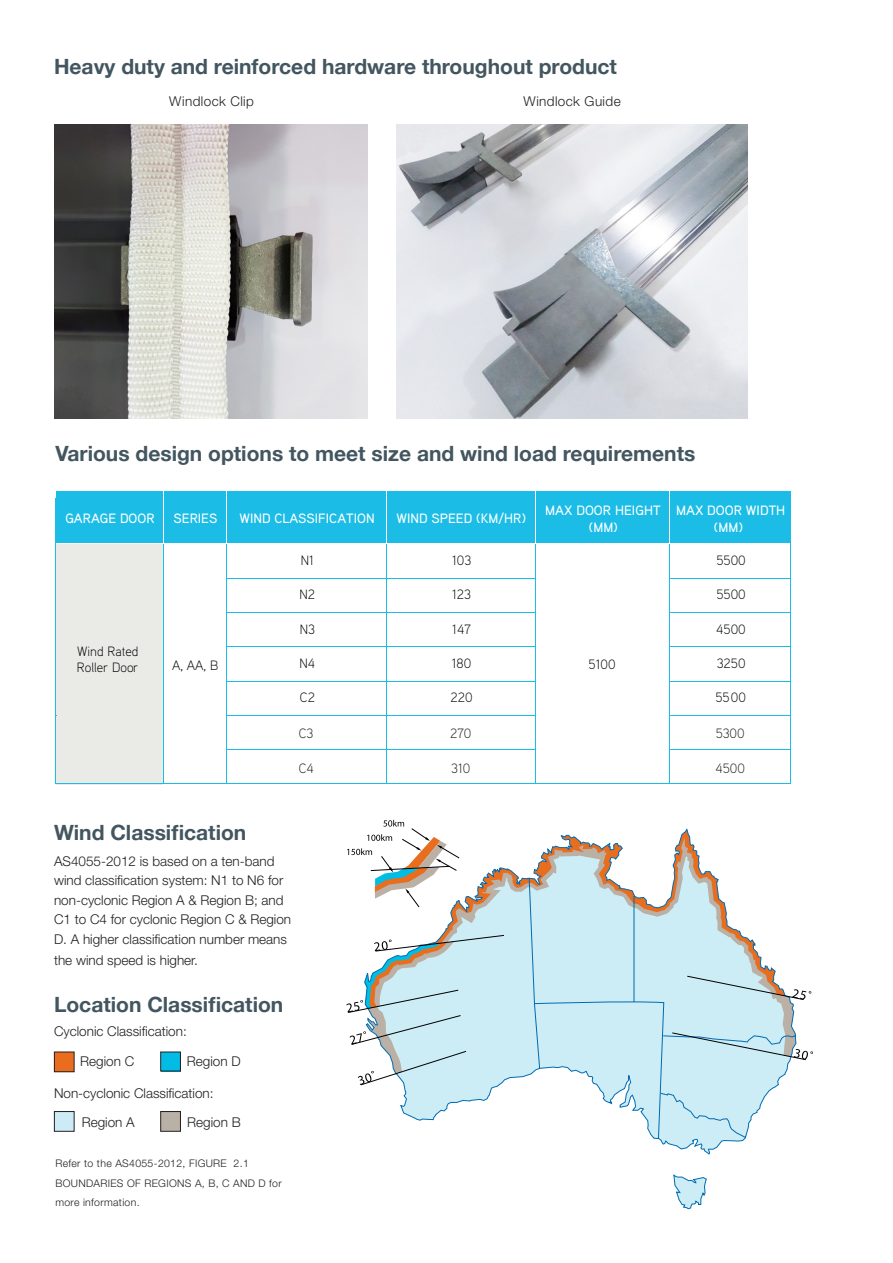
<style>
.page{position:relative;width:893px;height:1263px;background:#fff}
.page>*{position:absolute;margin:0;border:0;box-sizing:border-box;transform-origin:0 0}
.t1{font:700 21px "Helvetica Neue";color:#435660}
.copy{font:300 13.5px/19.5px "Helvetica Neue LT Std";color:#231f20}
.t2{font:500 13.5px "Aaux Pro";color:#fff}
.t3{font:300 13.5px/16.2px "Aaux Pro";color:#040503}
.copy-2{font:300 13.5px "Helvetica Neue LT Std";letter-spacing:.03em;color:#231f20}
.t4{font:300 13.5px "Aaux Pro";color:#231f20}
.copy-3{font:300 10.5px/19.5px "Helvetica Neue LT Std";letter-spacing:.03em;color:#231f20}
</style>
<div class="page">
<img style="left:54px;top:124px;width:314px;height:294px">
<img style="left:397px;top:124px;width:350px;height:294px">
<div style="left:54px;top:1052px;width:20px;height:20px;background:#ea6d1f"></div>
<div style="left:54px;top:1052px;width:21px;height:20px;border:1px solid #231f20"></div>
<div style="left:161px;top:1052px;width:19px;height:19px;background:#02bce5"></div>
<div style="left:160px;top:1052px;width:21px;height:19px;border:1px solid #231f20"></div>
<div style="left:54px;top:1111px;width:20px;height:20px;background:#ccebf7"></div>
<div style="left:54px;top:1111px;width:21px;height:21px;border:1px solid #231f20"></div>
<div style="left:161px;top:1111px;width:19px;height:20px;background:#bab1a6"></div>
<div style="left:160px;top:1111px;width:21px;height:21px;border:1px solid #231f20"></div>
<svg style="left:673px;top:1174px;width:34px;height:35px"></svg>
<svg style="left:399px;top:828px;width:380px;height:327px"></svg>
<svg style="left:346px;top:935px;width:467px;height:150px"></svg>
<svg style="left:347px;top:820px;width:113px;height:88px"></svg>
<div style="left:56px;top:491px;width:107px;height:52px;background:#1bbde7"></div>
<div style="left:163px;top:491px;width:63px;height:52px;background:#1bbde7"></div>
<div style="left:227px;top:491px;width:159px;height:52px;background:#1bbde7"></div>
<div style="left:387px;top:491px;width:148px;height:52px;background:#1bbde7"></div>
<div style="left:535px;top:491px;width:135px;height:52px;background:#1bbde7"></div>
<div style="left:670px;top:491px;width:120px;height:52px;background:#1bbde7"></div>
<hr style="left:163px;top:491px;width:1px;height:52px;background:#fff">
<hr style="left:535px;top:491px;width:1px;height:52px;background:#fff">
<hr style="left:670px;top:491px;width:1px;height:52px;background:#fff">
<div style="left:56px;top:544px;width:107px;height:241px;background:#eaeae7"></div>
<hr style="left:55px;top:498px;width:1px;height:87px;background:#1bbde7">
<hr style="left:163px;top:544px;width:1px;height:34px;background:#1bbde7">
<hr style="left:226px;top:544px;width:1px;height:34px;background:#1bbde7">
<hr style="left:386px;top:544px;width:1px;height:34px;background:#1bbde7">
<hr style="left:535px;top:544px;width:1px;height:34px;background:#1bbde7">
<hr style="left:670px;top:544px;width:1px;height:34px;background:#1bbde7">
<hr style="left:790px;top:491px;width:1px;height:87px;background:#1bbde7">
<hr style="left:227px;top:578px;width:159px;height:1px;background:#1bbde7">
<hr style="left:387px;top:578px;width:148px;height:1px;background:#1bbde7">
<hr style="left:670px;top:578px;width:120px;height:1px;background:#1bbde7">
<hr style="left:55px;top:584px;width:1px;height:34px;background:#1bbde7">
<hr style="left:163px;top:578px;width:1px;height:34px;background:#1bbde7">
<hr style="left:226px;top:578px;width:1px;height:34px;background:#1bbde7">
<hr style="left:386px;top:578px;width:1px;height:34px;background:#1bbde7">
<hr style="left:535px;top:578px;width:1px;height:34px;background:#1bbde7">
<hr style="left:670px;top:578px;width:1px;height:34px;background:#1bbde7">
<hr style="left:790px;top:578px;width:1px;height:34px;background:#1bbde7">
<hr style="left:227px;top:612px;width:159px;height:1px;background:#1bbde7">
<hr style="left:387px;top:612px;width:148px;height:1px;background:#1bbde7">
<hr style="left:670px;top:612px;width:120px;height:1px;background:#1bbde7">
<hr style="left:55px;top:617px;width:1px;height:34px;background:#1bbde7">
<hr style="left:163px;top:613px;width:1px;height:34px;background:#1bbde7">
<hr style="left:226px;top:613px;width:1px;height:34px;background:#1bbde7">
<hr style="left:386px;top:613px;width:1px;height:34px;background:#1bbde7">
<hr style="left:535px;top:613px;width:1px;height:34px;background:#1bbde7">
<hr style="left:670px;top:613px;width:1px;height:34px;background:#1bbde7">
<hr style="left:790px;top:613px;width:1px;height:34px;background:#1bbde7">
<hr style="left:227px;top:647px;width:159px;height:1px;background:#1bbde7">
<hr style="left:387px;top:647px;width:148px;height:1px;background:#1bbde7">
<hr style="left:670px;top:647px;width:120px;height:1px;background:#1bbde7">
<hr style="left:55px;top:650px;width:1px;height:34px;background:#1bbde7">
<hr style="left:163px;top:647px;width:1px;height:34px;background:#1bbde7">
<hr style="left:226px;top:647px;width:1px;height:34px;background:#1bbde7">
<hr style="left:386px;top:647px;width:1px;height:34px;background:#1bbde7">
<hr style="left:535px;top:647px;width:1px;height:34px;background:#1bbde7">
<hr style="left:670px;top:647px;width:1px;height:34px;background:#1bbde7">
<hr style="left:790px;top:647px;width:1px;height:34px;background:#1bbde7">
<hr style="left:227px;top:681px;width:159px;height:1px;background:#1bbde7">
<hr style="left:387px;top:681px;width:148px;height:1px;background:#1bbde7">
<hr style="left:670px;top:681px;width:120px;height:1px;background:#1bbde7">
<hr style="left:55px;top:683px;width:1px;height:33px;background:#1bbde7">
<hr style="left:56px;top:783px;width:107px;height:1px;background:#1bbde7">
<hr style="left:163px;top:750px;width:1px;height:33px;background:#1bbde7">
<hr style="left:163px;top:783px;width:63px;height:1px;background:#1bbde7">
<hr style="left:226px;top:750px;width:1px;height:33px;background:#1bbde7">
<hr style="left:227px;top:783px;width:159px;height:1px;background:#1bbde7">
<hr style="left:386px;top:750px;width:1px;height:33px;background:#1bbde7">
<hr style="left:387px;top:783px;width:148px;height:1px;background:#1bbde7">
<hr style="left:535px;top:750px;width:1px;height:33px;background:#1bbde7">
<hr style="left:535px;top:783px;width:135px;height:1px;background:#1bbde7">
<hr style="left:670px;top:750px;width:1px;height:33px;background:#1bbde7">
<hr style="left:670px;top:783px;width:120px;height:1px;background:#1bbde7">
<hr style="left:790px;top:682px;width:1px;height:33px;background:#1bbde7">
<hr style="left:163px;top:715px;width:1px;height:34px;background:#1bbde7">
<hr style="left:226px;top:715px;width:1px;height:34px;background:#1bbde7">
<hr style="left:227px;top:749px;width:159px;height:1px;background:#1bbde7">
<hr style="left:386px;top:715px;width:1px;height:34px;background:#1bbde7">
<hr style="left:387px;top:749px;width:148px;height:1px;background:#1bbde7">
<hr style="left:535px;top:715px;width:1px;height:34px;background:#1bbde7">
<hr style="left:670px;top:715px;width:1px;height:34px;background:#1bbde7">
<hr style="left:670px;top:749px;width:120px;height:1px;background:#1bbde7">
<hr style="left:163px;top:681px;width:1px;height:34px;background:#1bbde7">
<hr style="left:226px;top:681px;width:1px;height:34px;background:#1bbde7">
<hr style="left:227px;top:715px;width:159px;height:1px;background:#1bbde7">
<hr style="left:386px;top:681px;width:1px;height:34px;background:#1bbde7">
<hr style="left:387px;top:715px;width:148px;height:1px;background:#1bbde7">
<hr style="left:535px;top:681px;width:1px;height:34px;background:#1bbde7">
<hr style="left:670px;top:681px;width:1px;height:34px;background:#1bbde7">
<hr style="left:670px;top:715px;width:120px;height:1px;background:#1bbde7">
<hr style="left:790px;top:716px;width:1px;height:34px;background:#1bbde7">
<hr style="left:790px;top:750px;width:1px;height:34px;background:#1bbde7">
<hr style="left:55px;top:716px;width:1px;height:34px;background:#1bbde7">
<hr style="left:55px;top:750px;width:1px;height:34px;background:#1bbde7">
<p class="t1" style="left:54px;top:54px;width:564px">Heavy duty and reinforced hardware throughout product</p>
<p class="copy-2" style="left:169px;top:93px;width:86px">Windlock Clip</p>
<p class="copy-2" style="left:523px;top:93px;width:99px">Windlock Guide</p>
<p class="t1" style="left:55px;top:440px;width:641px">Various design options to meet size and wind load requirements</p>
<p class="t2" style="left:65px;top:509px;width:91px">GARAGE DOOR</p>
<p class="t2" style="left:174px;top:509px;width:45px">SERIES</p>
<p class="t2" style="left:239px;top:509px;width:137px">WIND CLASSIFICATION</p>
<p class="t2" style="left:397px;top:509px;width:131px">WIND SPEED (KM/HR)</p>
<p class="t3" style="left:301px;top:551px;width:15px">N1</p>
<p class="t3" style="left:452px;top:551px;width:21px">103</p>
<p class="t2" style="left:545px;top:502px;width:242px">MAX DOOR HEIGHT MAX DOOR WIDTH</p>
<p class="t2" style="left:589px;top:519px;width:31px">(MM)</p>
<p class="t2" style="left:714px;top:519px;width:31px">(MM)</p>
<p class="t3" style="left:716px;top:551px;width:31px">5500</p>
<p class="t3" style="left:77px;top:643px;width:63px">Wind Rated<br>Roller Door</p>
<p class="t3" style="left:172px;top:657px;width:48px">A, AA, B</p>
<p class="t3" style="left:300px;top:586px;width:17px">N2</p>
<p class="t3" style="left:452px;top:586px;width:21px">123</p>
<p class="t3" style="left:716px;top:586px;width:31px">5500</p>
<p class="t3" style="left:300px;top:620px;width:17px">N3</p>
<p class="t3" style="left:452px;top:620px;width:20px">147</p>
<p class="t3" style="left:716px;top:620px;width:31px">4500</p>
<p class="t3" style="left:300px;top:655px;width:17px">N4</p>
<p class="t3" style="left:452px;top:655px;width:21px">180</p>
<p class="t3" style="left:717px;top:655px;width:30px">3250</p>
<p class="t3" style="left:300px;top:689px;width:17px">C2</p>
<p class="t3" style="left:450px;top:689px;width:24px">220</p>
<p class="t3" style="left:715px;top:689px;width:32px">5500</p>
<p class="t3" style="left:589px;top:656px;width:28px">5100</p>
<p class="t4" style="left:299px;top:725px;width:16px">C3</p>
<p class="t4" style="left:299px;top:759px;width:17px">C4</p>
<p class="t4" style="left:450px;top:725px;width:23px">270</p>
<p class="t4" style="left:451px;top:759px;width:21px">310</p>
<p class="t4" style="left:716px;top:725px;width:30px">5300</p>
<p class="t4" style="left:715px;top:759px;width:31px">4500</p>
<p class="t1" style="left:54px;top:820px;width:194px">Wind Classification</p>
<p class="copy" style="left:54px;top:851px;width:239px">AS4055-2012 is based on a ten-band wind classification system: N1 to N6 for non-cyclonic Region A &amp; Region B; and C1 to C4 for cyclonic Region C &amp; Region D. A higher classification number means</p>
<p class="copy" style="left:54px;top:950px;width:146px">the wind speed is higher.</p>
<p class="t1" style="left:54px;top:992px;width:231px">Location Classification</p>
<p class="copy" style="left:54px;top:1021px;width:134px">Cyclonic Classification:</p>
<p class="copy" style="left:80px;top:1051px;width:56px">Region C</p>
<p class="copy" style="left:187px;top:1051px;width:55px">Region D</p>
<p class="copy" style="left:54px;top:1083px;width:161px">Non-cyclonic Classification:</p>
<p class="copy" style="left:82px;top:1112px;width:55px">Region A</p>
<p class="copy" style="left:187px;top:1112px;width:55px">Region B</p>
<p class="copy-3" style="left:55px;top:1153px;width:228px">Refer to the AS4055-2012, FIGURE 2.1<br>BOUNDARIES OF REGIONS A, B, C AND D for more information.</p>
</div>
